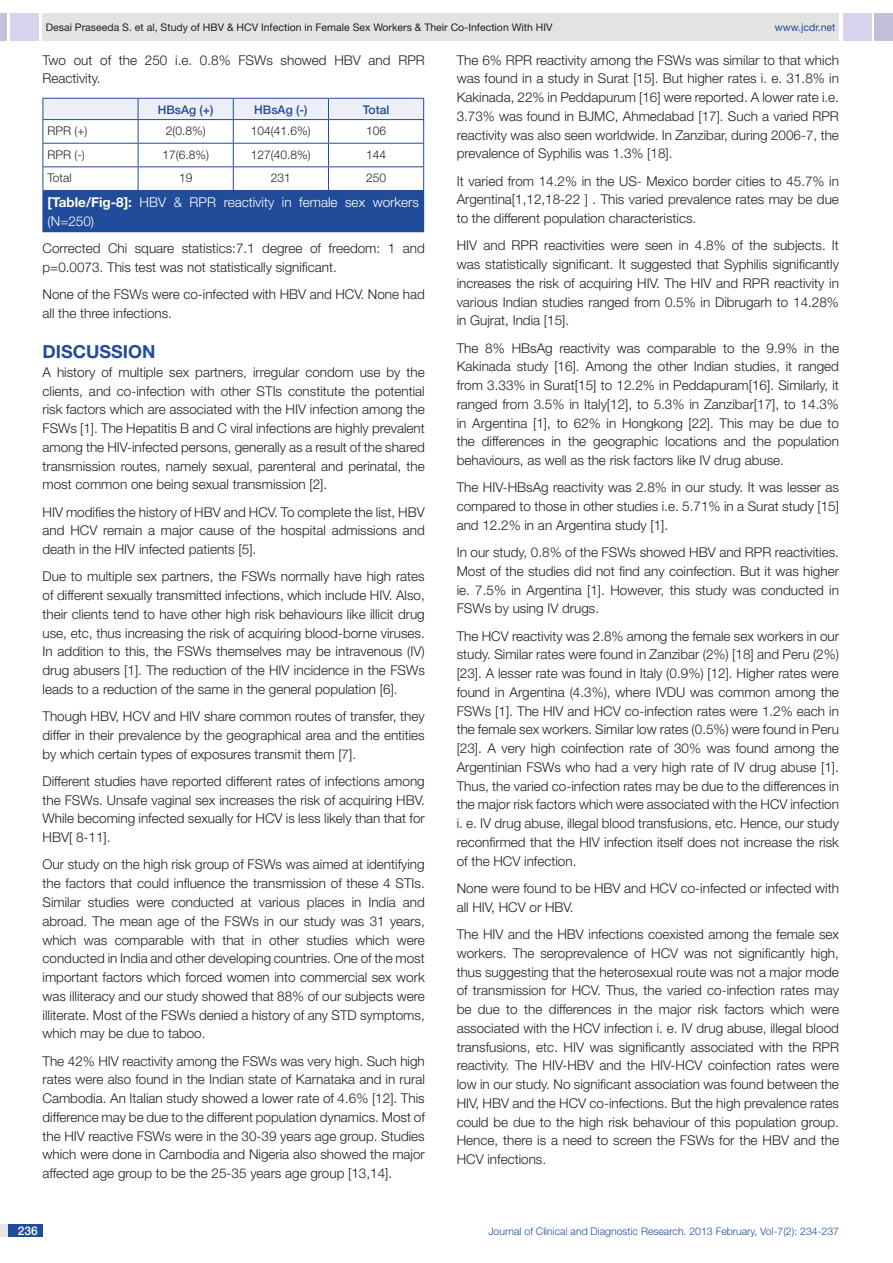
<style>
.page{position:relative;width:893px;height:1263px;background:#fff}
.page>*{position:absolute;margin:0;border:0;box-sizing:border-box;transform-origin:0 0}
.Level_1{font:700 18px "Helvetica Neue";color:#214c99}
.Body_text{font:300 13.5px/18.8px "Helvetica Neue";color:#231f20;text-align:justify}
.Body_text-2{font:300 13.5px/18.8px "Helvetica Neue";color:#fff}
.Table_text{font:300 12px "Helvetica Neue";color:#231f20}
.Table_text-2{font:500 12px "Helvetica Neue";color:#214c99}
.t1{font:500 12px "Helvetica Neue";color:#fff}
.Running_head{font:10.5px "Helvetica Neue";color:#231f20}
.t2{font:300 10.5px "Helvetica Neue";color:#214c99}
.Running_head-2{font:10.5px "Helvetica Neue";color:#214c99}
.s1{font-weight:700}
</style>
<div class="page">
<div style="left:0;top:13px;width:7px;height:28px;background:#c3bfd8"></div>
<div style="left:10px;top:13px;width:29px;height:28px;background:#d9d2ec"></div>
<div style="left:43px;top:13px;width:796px;height:28px;background:#e3e3e3"></div>
<div style="left:875px;top:13px;width:18px;height:28px;background:#c3bfd8"></div>
<div style="left:843px;top:13px;width:29px;height:28px;background:#d9d2ec"></div>
<div style="left:0;top:1224px;width:43px;height:13px;background:#e6e7e9"></div>
<div style="left:8px;top:1224px;width:35px;height:13px;background:#214c99"></div>
<div style="left:43px;top:190px;width:381px;height:42px;background:#214c99"></div>
<svg style="left:43px;top:98px;width:381px;height:92px"></svg>
<p class="Running_head" style="left:46px;top:21px;width:503px">Desai Praseeda S. et al, Study of Hbv &amp; Hcv Infection in Female Sex Workers &amp; Their Co-Infection With Hiv</p>
<p class="Running_head-2" style="left:775px;top:21px;width:62px">www.jcdr.net</p>
<p class="Body_text" style="left:43px;top:50px;width:384px">Two out of the 250 i.e. 0.8% FSWs showed HBV and RPR<br>Reactivity.</p>
<p class="Table_text-2" style="left:158px;top:102px;width:57px">HBsAg (+)</p>
<p class="Table_text-2" style="left:254px;top:102px;width:55px">HBsAg (-)</p>
<p class="Table_text-2" style="left:363px;top:102px;width:28px">Total</p>
<p class="Table_text" style="left:48px;top:123px;width:41px">RPR (+)</p>
<p class="Table_text" style="left:166px;top:123px;width:41px">2(0.8%)</p>
<p class="Table_text" style="left:251px;top:123px;width:61px">104(41.6%)</p>
<p class="Table_text" style="left:366px;top:123px;width:22px">106</p>
<p class="Table_text" style="left:48px;top:147px;width:39px">RPR (-)</p>
<p class="Table_text" style="left:162px;top:147px;width:48px">17(6.8%)</p>
<p class="Table_text" style="left:251px;top:147px;width:61px">127(40.8%)</p>
<p class="Table_text" style="left:366px;top:147px;width:22px">144</p>
<p class="Table_text" style="left:48px;top:171px;width:26px">Total</p>
<p class="Table_text" style="left:179px;top:171px;width:15px">19</p>
<p class="Table_text" style="left:271px;top:171px;width:22px">231</p>
<p class="Table_text" style="left:366px;top:171px;width:22px">250</p>
<p class="Body_text-2" style="left:48px;top:193px;width:373px"><span class="s1">[TABLE/FIG-8]:</span> HBV &amp; RPR reactivity in female sex workers (N=250)</p>
<p class="Body_text" style="left:43px;top:239px;width:384px">Corrected Chi square statistics:7.1 degree of freedom: 1 and p=0.0073. This test was not statistically significant.</p>
<p class="Body_text" style="left:43px;top:285px;width:384px">None of the FSWs were co-infected with HBV and HCV. None had all the three infections.</p>
<p class="Level_1" style="left:43px;top:341px;width:12px">DISC</p>
<p class="Level_1" style="left:86px;top:341px;width:25px">USSIO</p>
<p class="Level_1" style="left:142px;top:341px;width:15px">N</p>
<p class="Body_text" style="left:43px;top:362px;width:384px">A history of multiple sex partners, irregular condom use by the clients, and co-infection with other STIs constitute the potential risk factors which are associated with the HIV infection among the FSWs [1]. The Hepatitis B and C viral infections are highly prevalent among the HIV-infected persons, generally as a result of the shared transmission routes, namely sexual, parenteral and perinatal, the most common one being sexual transmission [2].</p>
<p class="Body_text" style="left:43px;top:502px;width:384px">HIV modifies the history of HBV and HCV. To complete the list, HBV and HCV remain a major cause of the hospital admissions and death in the HIV infected patients [5].</p>
<p class="Body_text" style="left:43px;top:567px;width:384px">Due to multiple sex partners, the FSWs normally have high rates of different sexually transmitted infections, which include HIV. Also, their clients tend to have other high risk behaviours like illicit drug use, etc, thus increasing the risk of acquiring blood-borne viruses.<br>In addition to this, the FSWs themselves may be intravenous (IV) drug abusers [1]. The reduction of the HIV incidence in the FSWs leads to a reduction of the same in the general population [6].</p>
<p class="Body_text" style="left:43px;top:707px;width:384px">Though HBV, HCV and HIV share common routes of transfer, they differ in their prevalence by the geographical area and the entities by which certain types of exposures transmit them [7].</p>
<p class="Body_text" style="left:43px;top:771px;width:384px">Different studies have reported different rates of infections among the FSWs. Unsafe vaginal sex increases the risk of acquiring HBV.<br>While becoming infected sexually for HCV is less likely than that for HBV[ 8-11].</p>
<p class="Body_text" style="left:43px;top:855px;width:384px">Our study on the high risk group of FSWs was aimed at identifying the factors that could influence the transmission of these 4 STIs.<br>Similar studies were conducted at various places in India and abroad. The mean age of the FSWs in our study was 31 years, which was comparable with that in other studies which were conducted in India and other developing countries. One of the most important factors which forced women into commercial sex work was illiteracy and our study showed that 88% of our subjects were illiterate. Most of the FSWs denied a history of any STD symptoms, which may be due to taboo.</p>
<p class="Body_text" style="left:43px;top:1051px;width:384px">The 42% HIV reactivity among the FSWs was very high. Such high rates were also found in the Indian state of Karnataka and in rural Cambodia. An Italian study showed a lower rate of 4.6% [12]. This difference may be due to the different population dynamics. Most of the HIV reactive FSWs were in the 30-39 years age group. Studies which were done in Cambodia and Nigeria also showed the major affected age group to be the 25-35 years age group [13,14].</p>
<p class="Body_text" style="left:457px;top:50px;width:384px">The 6% RPR reactivity among the FSWs was similar to that which was found in a study in Surat [15]. But higher rates i. e. 31.8% in Kakinada, 22% in Peddapurum [16] were reported. A lower rate i.e.<br>3.73% was found in BJMC, Ahmedabad [17]. Such a varied RPR reactivity was also seen worldwide. In Zanzibar, during 2006-7, the prevalence of Syphilis was 1.3% [18].</p>
<p class="Body_text" style="left:457px;top:171px;width:384px">It varied from 14.2% in the US- Mexico border cities to 45.7% in Argentina[1,12,18-22 ] . This varied prevalence rates may be due to the different population characteristics.</p>
<p class="Body_text" style="left:457px;top:236px;width:384px">HIV and RPR reactivities were seen in 4.8% of the subjects. It was statistically significant. It suggested that Syphilis significantly increases the risk of acquiring HIV. The HIV and RPR reactivity in various Indian studies ranged from 0.5% in Dibrugarh to 14.28% in Gujrat, India [15].</p>
<p class="Body_text" style="left:457px;top:338px;width:384px">The 8% HBsAg reactivity was comparable to the 9.9% in the Kakinada study [16]. Among the other Indian studies, it ranged from 3.33% in Surat[15] to 12.2% in Peddapuram[16]. Similarly, it ranged from 3.5% in Italy[12], to 5.3% in Zanzibar[17], to 14.3% in Argentina [1], to 62% in Hongkong [22]. This may be due to the differences in the geographic locations and the population behaviours, as well as the risk factors like IV drug abuse.</p>
<p class="Body_text" style="left:457px;top:478px;width:384px">The HIV-HBsAg reactivity was 2.8% in our study. It was lesser as compared to those in other studies i.e. 5.71% in a Surat study [15] and 12.2% in an Argentina study [1].</p>
<p class="Body_text" style="left:457px;top:543px;width:384px">In our study, 0.8% of the FSWs showed HBV and RPR reactivities.<br>Most of the studies did not find any coinfection. But it was higher ie. 7.5% in Argentina [1]. However, this study was conducted in FSWs by using IV drugs.</p>
<p class="Body_text" style="left:457px;top:626px;width:384px">The HCV reactivity was 2.8% among the female sex workers in our study. Similar rates were found in Zanzibar (2%) [18] and Peru (2%) [23]. A lesser rate was found in Italy (0.9%) [12]. Higher rates were found in Argentina (4.3%), where IVDU was common among the FSWs [1]. The HIV and HCV co-infection rates were 1.2% each in the female sex workers. Similar low rates (0.5%) were found in Peru [23]. A very high coinfection rate of 30% was found among the Argentinian FSWs who had a very high rate of IV drug abuse [1].<br>Thus, the varied co-infection rates may be due to the differences in the major risk factors which were associated with the HCV infection i. e. IV drug abuse, illegal blood transfusions, etc. Hence, our study reconfirmed that the HIV infection itself does not increase the risk of the HCV infection.</p>
<p class="Body_text" style="left:457px;top:878px;width:384px">None were found to be HBV and HCV co-infected or infected with all HIV, HCV or HBV.</p>
<p class="Body_text" style="left:457px;top:924px;width:384px">The HIV and the HBV infections coexisted among the female sex workers. The seroprevalence of HCV was not significantly high, thus suggesting that the heterosexual route was not a major mode of transmission for HCV. Thus, the varied co-infection rates may be due to the differences in the major risk factors which were associated with the HCV infection i. e. IV drug abuse, illegal blood transfusions, etc. HIV was significantly associated with the RPR reactivity. The HIV-HBV and the HIV-HCV coinfection rates were low in our study. No significant association was found between the HIV, HBV and the HCV co-infections. But the high prevalence rates could be due to the high risk behaviour of this population group.<br>Hence, there is a need to screen the FSWs for the HBV and the HCV infections.</p>
<p class="t1" style="left:18px;top:1223px;width:22px">236</p>
<p class="t2" style="left:488px;top:1225px;width:352px">Journal of Clinical and Diagnostic Research. 2013 February, Vol-7(2): 234-237</p>
</div>
